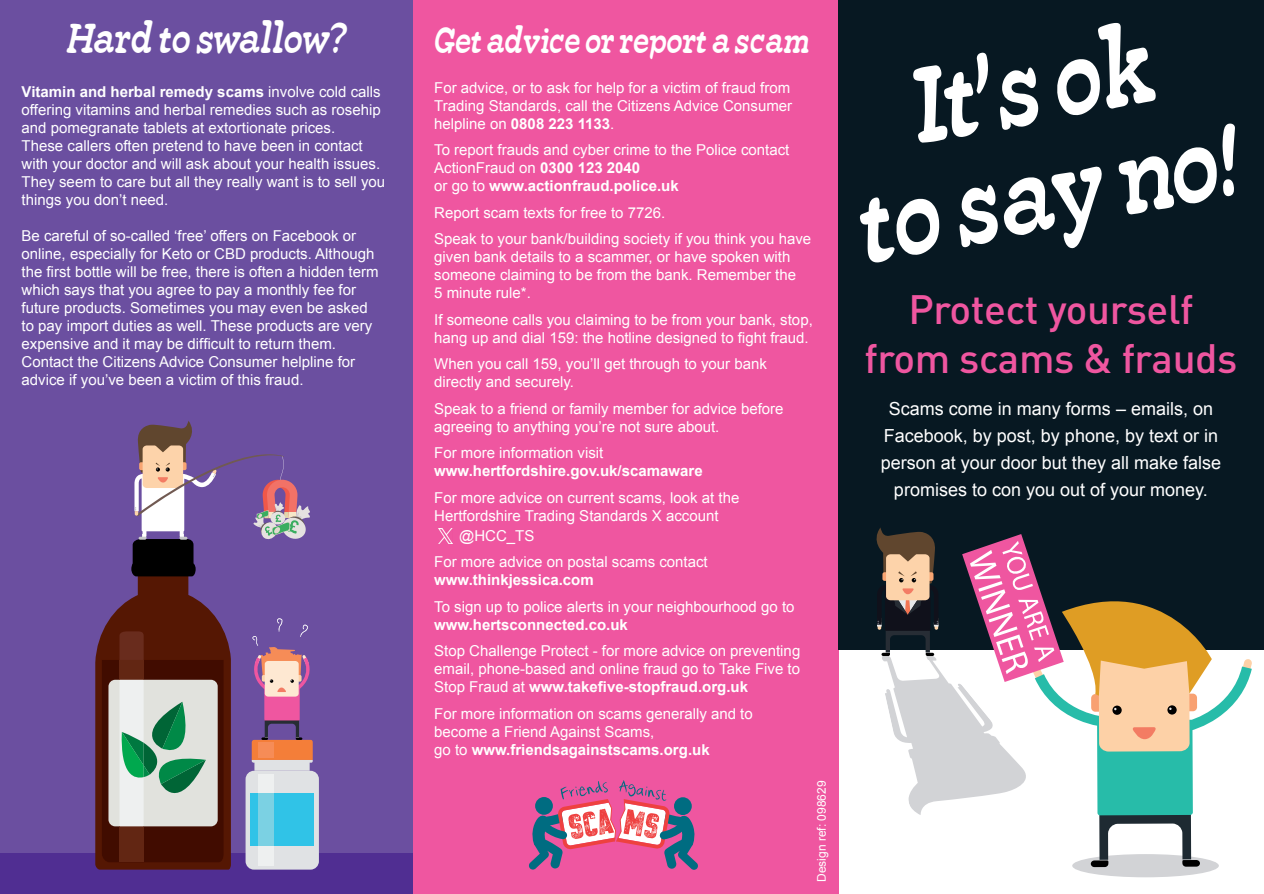
<style>
.page{position:relative;width:1264px;height:894px;background:#fff}
.page>*{position:absolute;margin:0;border:0;box-sizing:border-box;transform-origin:0 0}
.t1{font:100.2px/108.1px "Beta 54";color:#fff;text-align:center}
.t2{font:500 40.5px/48.6px "DIN";letter-spacing:-.01em;color:#ef56a0;text-align:center}
.t3{font:39px "Beta 54";color:#fff}
.t4{font:33px "Beta 54";color:#fff}
.t5{font:18px/27px "Arial";color:#fff;text-align:center}
.t6{font:15px/18px "Arial";color:#fff}
.t7{font:700 15px "Arial";color:#fff}
.t8{font:12px "Arial";color:#fff}
.s1{font-weight:700}
</style>
<div class="page">
<div style="left:1072px;top:854px;width:146px;height:23px;background:#d2d3d6;border-radius:50%"></div>
<div style="left:413px;top:0;width:425px;height:894px;background:#ef56a0"></div>
<div style="left:0;top:0;width:413px;height:894px;background:#6b4fa0"></div>
<div style="left:838px;top:0;width:426px;height:649px;background:#071822"></div>
<img style="left:438px;top:529px;width:14px;height:14px">
<div style="left:0;top:853px;width:413px;height:41px;background:#502e92"></div>
<div style="left:245px;top:770px;width:74px;height:99px;background:#e0e2e4;border-radius:8px"></div>
<div style="left:274px;top:792px;width:40px;height:53px;background:#30c3e7"></div>
<svg style="left:95px;top:421px;width:218px;height:448px"></svg>
<svg style="left:529px;top:780px;width:169px;height:89px"></svg>
<svg style="left:870px;top:527px;width:382px;height:340px"></svg>
<h3 class="t3" style="left:66px;top:16px;width:283px">Hard to swallow?</h3>
<p class="t6" style="left:22px;top:82px;width:365px"><span class="s1">Vitamin and herbal remedy scams</span> involve cold calls offering vitamins and herbal remedies such as rosehip and pomegranate tablets at extortionate prices.<br>These callers often pretend to have been in contact with your doctor and will ask about your health issues.<br>They seem to care but all they really want is to sell you things you don’t need.</p>
<p class="t6" style="left:22px;top:226px;width:358px">Be careful of so-called ‘free’ offers on Facebook or online, especially for Keto or CBD products. Although the first bottle will be free, there is often a hidden term which says that you agree to pay a monthly fee for future products. Sometimes you may even be asked to pay import duties as well. These products are very expensive and it may be difficult to return them.<br>Contact the Citizens Advice Consumer helpline for advice if you’ve been a victim of this fraud.</p>
<h3 class="t4" style="left:434px;top:21px;width:376px">Get advice or report a scam</h3>
<p class="t6" style="left:434px;top:78px;width:359px">For advice, or to ask for help for a victim of fraud from<br>Trading Standards, call the Citizens Advice Consumer helpline on <span class="s1">0808 223 1133</span>.</p>
<p class="t6" style="left:434px;top:141px;width:357px">To report frauds and cyber crime to the Police contact<br>ActionFraud on <span class="s1">0300 123 2040<br></span>or go to <span class="s1">www.actionfraud.police.uk</span></p>
<p class="t6" style="left:434px;top:199px;width:378px;line-height:26.5px">Report scam texts for free to 7726.<br>Speak to your bank/building society if you think you have</p>
<p class="t6" style="left:434px;top:248px;width:363px">given bank details to a scammer, or have spoken with someone claiming to be from the bank. Remember the<br>5 minute rule*.</p>
<p class="t6" style="left:434px;top:310px;width:380px">If someone calls you claiming to be from your bank, stop, hang up and dial 159: the hotline designed to fight fraud.</p>
<p class="t6" style="left:434px;top:355px;width:334px">When you call 159, you’ll get through to your bank directly and securely.</p>
<p class="t6" style="left:434px;top:399px;width:351px">Speak to a friend or family member for advice before agreeing to anything you’re not sure about.</p>
<p class="t6" style="left:434px;top:444px;width:171px">For more information visit</p>
<p class="t7" style="left:434px;top:461px;width:270px">www.hertfordshire.gov.uk/scamaware</p>
<p class="t6" style="left:434px;top:488px;width:307px">For more advice on current scams, look at the<br>Hertfordshire Trading Standards X account</p>
<p class="t6" style="left:434px;top:522px;width:275px;line-height:26.5px;text-indent:25px">@HCC_TS<br>For more advice on postal scams contact</p>
<p class="t7" style="left:434px;top:570px;width:161px">www.thinkjessica.com</p>
<p class="t6" style="left:434px;top:597px;width:362px">To sign up to police alerts in your neighbourhood go to</p>
<p class="t7" style="left:434px;top:614px;width:195px">www.hertsconnected.co.uk</p>
<p class="t6" style="left:434px;top:642px;width:367px;text-align:justify">Stop Challenge Protect - for more advice on preventing email, phone-based and online fraud go to Take Five to Stop Fraud at <span class="s1">www.takefive-stopfraud.org.uk</span></p>
<p class="t6" style="left:434px;top:704px;width:320px">For more information on scams generally and to become a Friend Against Scams,<br>go to <span class="s1">www.friendsagainstscams.org.uk</span></p>
<p class="t8" style="left:813px;top:882px;width:103px;rotate:-90deg">Design ref: 098629</p>
<h1 class="t1" style="left:830px;top:75px;width:389px;rotate:-11deg">It’s ok<br>to say no!</h1>
<h2 class="t2" style="left:864px;top:284px;width:374px">Protect yourself from scams &amp; frauds</h2>
<p class="t5" style="left:880px;top:395px;width:342px">Scams come in many forms – emails, on Facebook, by post, by phone, by text or in person at your door but they all make false promises to con you out of your money.</p>
</div>
